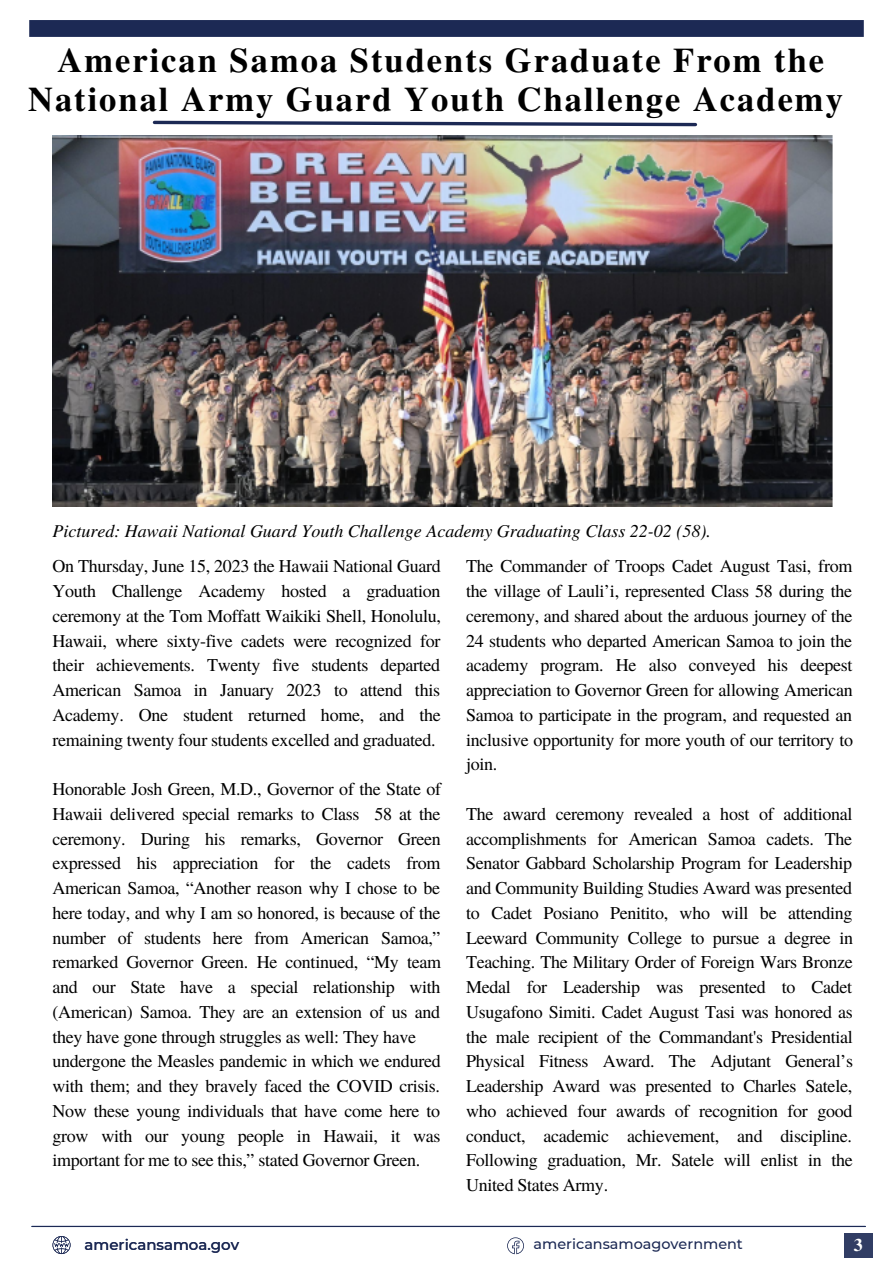
<style>
.page{position:relative;width:893px;height:1264px;background:#fff}
.page>*{position:absolute;margin:0;border:0;box-sizing:border-box;transform-origin:0 0}
.t1{font:700 34.5px/38.2px "Te X Gyre Termes";letter-spacing:.06em;color:#000;text-align:center}
.t2{font:18px/24.8px "Te X Gyre Termes";letter-spacing:-.015em;color:#000;text-align:justify}
.t3{font:italic 18px "Te X Gyre Termes";color:#000}
.t4{font:700 17.85px "Te X Gyre Termes";color:#fff}
.t5{font:500 15px "Montserrat";color:#1c2954}
.t6{font:500 14.4px "Montserrat";color:#1c2954}
</style>
<div class="page">
<div style="left:29px;top:20px;width:834px;height:17px;background:#1c2954"></div>
<svg style="left:507px;top:1237px;width:17px;height:17px"></svg>
<hr style="left:32px;top:1225px;width:833px;height:1px;background:#1c2954">
<svg style="left:52px;top:1236px;width:18px;height:17px"></svg>
<div style="left:843px;top:1232px;width:29px;height:25px;background:#313d64"></div>
<svg style="left:152px;top:120px;width:546px;height:7px"></svg>
<img style="left:52px;top:135px;width:781px;height:371px">
<p class="t1" style="left:28px;top:40px;width:816px">American Samoa Students Graduate From the<br>National Army Guard Youth Challenge Academy</p>
<p class="t3" style="left:52px;top:517px;width:659px">Pictured: Hawaii National Guard Youth Challenge Academy Graduating Class 22-02 (58).</p>
<p class="t2" style="left:52px;top:553px;width:390px">On Thursday, June 15, 2023 the Hawaii National Guard Youth Challenge Academy hosted a graduation ceremony at the Tom Moffatt Waikiki Shell, Honolulu, Hawaii, where sixty-five cadets were recognized for their achievements. Twenty five students departed American Samoa in January 2023 to attend this Academy. One student returned home, and the remaining twenty four students excelled and graduated.</p>
<p class="t2" style="left:52px;top:775px;width:390px">Honorable Josh Green, M.D., Governor of the State of Hawaii delivered special remarks to Class 58 at the ceremony. During his remarks, Governor Green expressed his appreciation for the cadets from American Samoa, “Another reason why I chose to be here today, and why I am so honored, is because of the number of students here from American Samoa,” remarked Governor Green. He continued, “My team and our State have a special relationship with (American) Samoa. They are an extension of us and they have gone through struggles as well: They have</p>
<p class="t2" style="left:52px;top:1047px;width:389px">undergone the Measles pandemic in which we endured with them; and they bravely faced the COVID crisis.<br>Now these young individuals that have come here to grow with our young people in Hawaii, it was important for me to see this,” stated Governor Green.</p>
<p class="t2" style="left:466px;top:553px;width:388px">The Commander of Troops Cadet August Tasi, from the village of Lauli’i, represented Class 58 during the ceremony, and shared about the arduous journey of the 24 students who departed American Samoa to join the academy program. He also conveyed his deepest appreciation to Governor Green for allowing American Samoa to participate in the program, and requested an inclusive opportunity for more youth of our territory to join.</p>
<p class="t2" style="left:466px;top:800px;width:388px">The award ceremony revealed a host of additional accomplishments for American Samoa cadets. The Senator Gabbard Scholarship Program for Leadership and Community Building Studies Award was presented to Cadet Posiano Penitito, who will be attending Leeward Community College to pursue a degree in Teaching. The Military Order of Foreign Wars Bronze Medal for Leadership was presented to Cadet Usugafono Simiti. Cadet August Tasi was honored as the male recipient of the Commandant's Presidential Physical Fitness Award. The Adjutant General’s Leadership Award was presented to Charles Satele, who achieved four awards of recognition for good conduct, academic achievement, and discipline.<br>Following graduation, Mr. Satele will enlist in the United States Army.</p>
<p class="t5" style="left:85px;top:1235px;width:156px">americansamoa.gov</p>
<p class="t6" style="left:533px;top:1235px;width:211px">americansamoagovernment</p>
<p class="t4" style="left:853px;top:1230px;width:10px">3</p>
</div>
